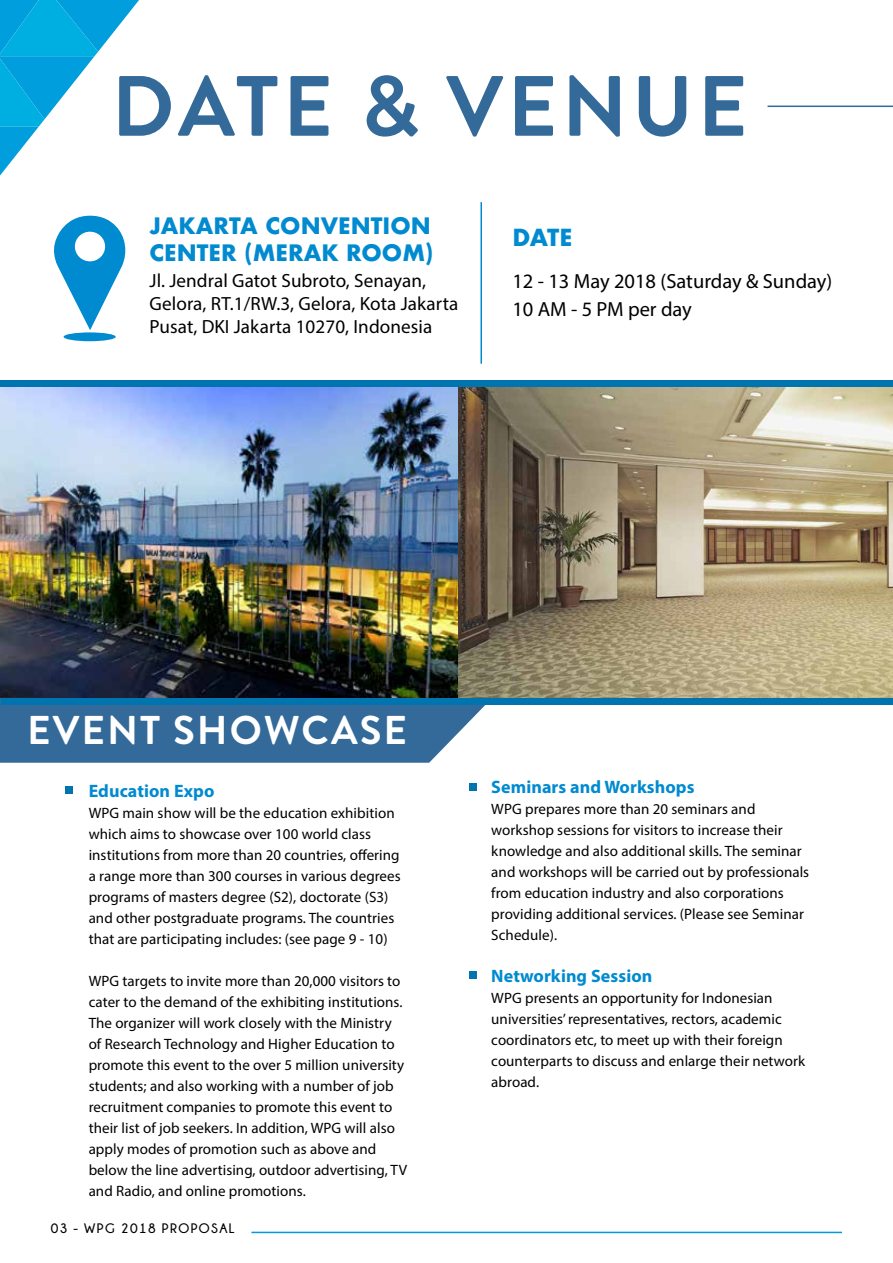
<style>
.page{position:relative;width:893px;height:1263px;background:#fff}
.page>*{position:absolute;margin:0;border:0;box-sizing:border-box;transform-origin:0 0}
.t1{font:700 85.35px "Brandon Grotesque";letter-spacing:.05em;color:#346a99}
.t2{font:700 40.2px "Brandon Grotesque";letter-spacing:.05em;color:#fff}
.t3{font:700 22.95px "Futura";color:#008ad0}
.t4{font:700 22.05px/26.4px "Futura";color:#008ad0}
.t5{font:20.55px/27.9px "Myriad Pro";color:#000}
.t6{font:19.2px/23px "Myriad Pro";letter-spacing:.005em;color:#000}
.t7{font:700 18px "Myriad Pro";letter-spacing:.005em;color:#008ad0}
.t8{font:15px/21px "Myriad Pro";letter-spacing:.005em;color:#000}
.t9{font:700 13.65px "Champagne&Limousines";letter-spacing:.1em;color:#000}
</style>
<div class="page">
<svg style="left:54px;top:216px;width:72px;height:114px"></svg>
<div style="left:64px;top:332px;width:52px;height:9px;background:#008ad0;border-radius:50%"></div>
<hr style="left:480px;top:202px;width:2px;height:162px;background:#008ad0">
<img style="left:0;top:387px;width:893px;height:311px">
<svg style="left:0;top:698px;width:485px;height:65px;background:#40739f"></svg>
<div style="left:65px;top:786px;width:8px;height:7px;background:#0074af"></div>
<div style="left:470px;top:783px;width:7px;height:7px;background:#0074af"></div>
<div style="left:470px;top:971px;width:7px;height:7px;background:#0074af"></div>
<div style="left:0;top:380px;width:893px;height:7px;background:#0074af"></div>
<div style="left:2px;top:698px;width:891px;height:7px;background:#0074af"></div>
<hr style="left:251px;top:1232px;width:591px;height:1px;background:#009bda">
<hr style="left:767px;top:106px;width:126px;height:1px;background:#346a99">
<svg style="left:0;top:0;width:139px;height:176px"></svg>
<h1 class="t1" style="left:111px;top:47px;width:638px">DATE &amp; VENUE</h1>
<h3 class="t4" style="left:150px;top:213px;width:285px">JAKARTA CONVENTION<br>CENTER (MERAK ROOM)</h3>
<p class="t6" style="left:150px;top:269px;width:310px">Jl. Jendral Gatot Subroto, Senayan,<br>Gelora, RT.1/RW.3, Gelora, Kota Jakarta<br>Pusat, DKI Jakarta 10270, Indonesia</p>
<h3 class="t3" style="left:512px;top:221px;width:62px">DATE</h3>
<h3 class="t5" style="left:512px;top:267px;width:321px">12 - 13 May 2018 (Saturday &amp; Sunday)<br>10 AM - 5 PM per day</h3>
<h2 class="t2" style="left:27px;top:702px;width:381px">EVENT SHOWCASE</h2>
<p class="t7" style="left:89px;top:779px;width:127px">Education Expo</p>
<p class="t8" style="left:89px;top:802px;width:313px">WPG main show will be the education exhibition which aims to showcase over 100 world class institutions from more than 20 countries, offering a range more than 300 courses in various degrees programs of masters degree (S2), doctorate (S3) and other postgraduate programs. The countries that are participating includes: (see page 9 - 10)</p>
<p class="t8" style="left:89px;top:970px;width:320px">WPG targets to invite more than 20,000 visitors to cater to the demand of the exhibiting institutions.<br>The organizer will work closely with the Ministry of Research Technology and Higher Education to promote this event to the over 5 million university students; and also working with a number of job recruitment companies to promote this event to their list of job seekers. In addition, WPG will also apply modes of promotion such as above and below the line advertising, outdoor advertising, TV and Radio, and online promotions.</p>
<p class="t9" style="left:51px;top:1221px;width:185px">03 - WPG 2018 PROPOSAL</p>
<p class="t7" style="left:491px;top:775px;width:205px">Seminars and Workshops</p>
<p class="t8" style="left:491px;top:798px;width:319px">WPG prepares more than 20 seminars and workshop sessions for visitors to increase their knowledge and also additional skills. The seminar and workshops will be carried out by professionals from education industry and also corporations providing additional services. (Please see Seminar Schedule).</p>
<p class="t7" style="left:491px;top:964px;width:163px">Networking Session</p>
<p class="t8" style="left:491px;top:987px;width:315px">WPG presents an opportunity for Indonesian universities’ representatives, rectors, academic coordinators etc, to meet up with their foreign counterparts to discuss and enlarge their network abroad.</p>
</div>
